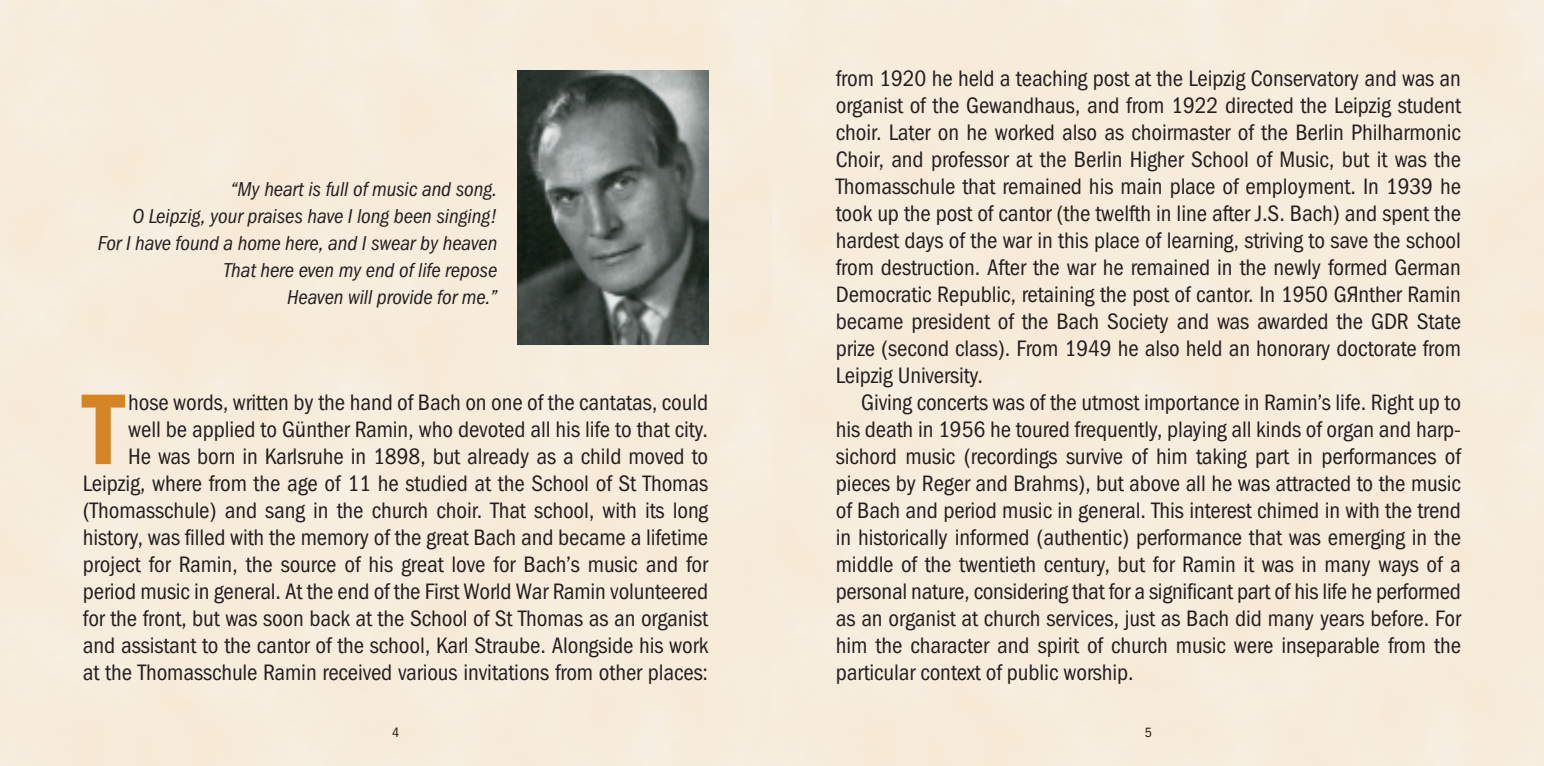
<style>
.page{position:relative;width:1544px;height:766px;background:#fff}
.page>*{position:absolute;margin:0;border:0;box-sizing:border-box;transform-origin:0 0}
.t1{font:101.25px "Franklin Gothic Demi Cond C";color:#d68526}
.t2{font:22.5px/27px "Franklin Gothic Book Cond C";letter-spacing:-.005em;color:#231f20;text-align:justify}
.t3{font:italic 20.25px/27px "Franklin Gothic Book Cond C";letter-spacing:-.005em;color:#231f20;text-align:right}
.t4{font:13.5px "Franklin Gothic Book Cond C";color:#1e1208}
.s1{font-family:"Lucida Grande";font-size:21.82px}
</style>
<div class="page">
<div style="left:0;top:0;width:772px;height:765px;background:#f7ecdb"></div>
<div style="left:772px;top:0;width:771px;height:765px;background:#f7ecdb"></div>
<img style="left:517px;top:70px;width:191px;height:274px">
<p class="t3" style="left:98px;top:177px;width:401px">“My heart is full of music and song.<br>O Leipzig, your praises have I long been singing!<br>For I have found a home here, and I swear by heaven That here even my end of life repose<br>Heaven will provide for me.”</p>
<p class="t2" style="left:83px;top:390px;width:627px;text-align:right">hose words, written by the hand of Bach on one of the cantatas, could<br>well be applied to G<span class="s1">ü</span>nther Ramin, who devoted all his life to that city.<br>He was born in Karlsruhe in 1898, but already as a child moved to Leipzig, where from the age of 11 he studied at the School of St Thomas (Thomasschule) and sang in the church choir. That school, with its long history, was filled with the memory of the great Bach and became a lifetime project for Ramin, the source of his great love for Bach’s music and for period music in general. At the end of the First World War Ramin volunteered for the front, but was soon back at the School of St Thomas as an organist and assistant to the cantor of the school, Karl Straube. Alongside his work at the Thomasschule Ramin received various invitations from other places:</p>
<h1 class="t1" style="left:83px;top:370px;width:42px">T</h1>
<p class="t2" style="left:836px;top:66px;width:627px">from 1920 he held a teaching post at the Leipzig Conservatory and was an organist of the Gewandhaus, and from 1922 directed the Leipzig student choir. Later on he worked also as choirmaster of the Berlin Philharmonic Choir, and professor at the Berlin Higher School of Music, but it was the Thomasschule that remained his main place of employment. In 1939 he took up the post of cantor (the twelfth in line after J.S. Bach) and spent the hardest days of the war in this place of learning, striving to save the school from destruction. After the war he remained in the newly formed German Democratic Republic, retaining the post of cantor. In 1950 GЯnther Ramin became president of the Bach Society and was awarded the GDR State prize (second class). From 1949 he also held an honorary doctorate from Leipzig University.</p>
<p class="t2" style="left:836px;top:390px;width:627px;text-indent:26px">Giving concerts was of the utmost importance in Ramin’s life. Right up to his death in 1956 he toured frequently, playing all kinds of organ and harp&shy;sichord music (recordings survive of him taking part in performances of pieces by Reger and Brahms), but above all he was attracted to the music of Bach and period music in general. This interest chimed in with the trend in historically informed (authentic) performance that was emerging in the middle of the twentieth century, but for Ramin it was in many ways of a personal nature, considering that for a significant part of his life he performed as an organist at church services, just as Bach did many years before. For him the character and spirit of church music were inseparable from the particular context of public worship.</p>
<p class="t4" style="left:392px;top:727px;width:9px">4</p>
<p class="t4" style="left:1144px;top:727px;width:9px">5</p>
</div>
